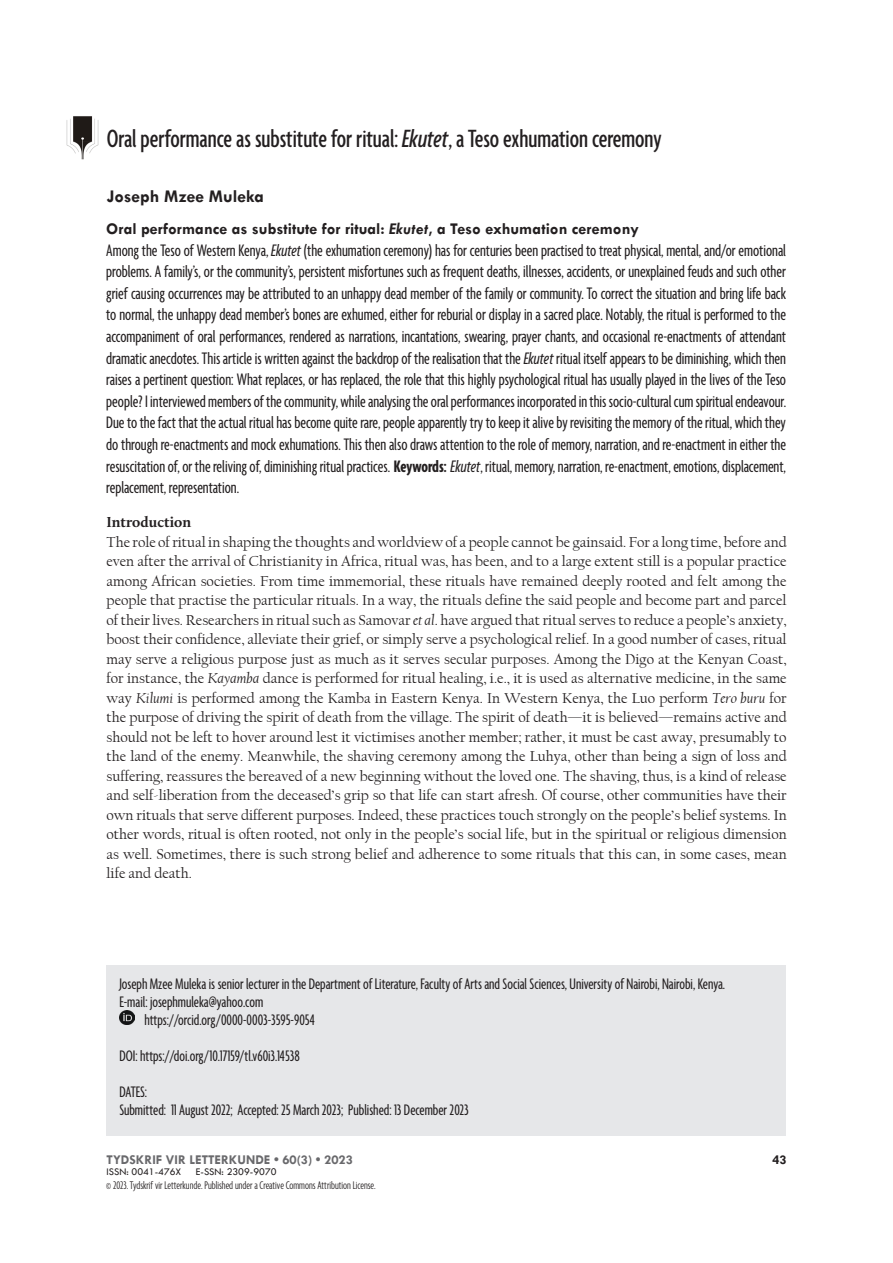
<style>
.page{position:relative;width:893px;height:1263px;background:#fff}
.page>*{position:absolute;margin:0;border:0;box-sizing:border-box;transform-origin:0 0}
.t1{font:500 extra-condensed 27px "Agenda";color:#231f20}
.Abstract{font:extra-condensed 18px/21.6px "Agenda";color:#231f20;text-align:justify}
.Heading_1{font:700 18px "Tw Cen";color:#231f20}
.Bio{font:extra-condensed 16.5px "Agenda";color:#231f20}
.Abstract-2{font:700 16.5px "Tw Cen";color:#231f20}
.blok_paragraaf{font:15px/19.5px "Californian FB";color:#231f20;text-align:justify}
.blok_paragraaf-2{font:700 15px "Calluna";color:#231f20}
.t2{font:700 13.5px "Tw Cen";color:#69696c}
.t3{font:700 13.5px "Tw Cen";color:#231f20}
.Bio-2{font:300 extra-condensed 12px "Agenda";color:#231f20}
.t4{font:10.5px "Tw Cen";color:#231f20}
.s1{font-family:"Agenda Medium Extra Cond";font-weight:400;font-style:italic;font-stretch:normal}
.s2{font-style:italic}
.s3{font-family:"Agenda Regular Extra Cond";font-style:italic;font-stretch:normal}
.s4{font-weight:700}
</style>
<div class="page">
<div style="left:107px;top:965px;width:679px;height:170px;background:#e6e7e9"></div>
<img style="left:120px;top:1010px;width:14px;height:15px">
<img style="left:66px;top:116px;width:33px;height:43px">
<p class="t1" style="left:107px;top:124px;width:556px">Oral performance as substitute for ritual: <span class="s1">Ekutet</span>, a Teso exhumation ceremony</p>
<p class="Heading_1" style="left:107px;top:186px;width:159px">Joseph Mzee Muleka</p>
<p class="Abstract-2" style="left:106px;top:219px;width:534px">Oral performance as substitute for ritual: <span class="s2">Ekutet</span>, a Teso exhumation ceremony</p>
<p class="Abstract" style="left:106px;top:240px;width:681px">Among the Teso of Western Kenya, <span class="s3">Ekutet</span> (the exhumation ceremony) has for centuries been practised to treat physical, mental, and/or emotional problems. A family’s, or the community’s, persistent misfortunes such as frequent deaths, illnesses, accidents, or unexplained feuds and such other grief causing occurrences may be attributed to an unhappy dead member of the family or community. To correct the situation and bring life back to normal, the unhappy dead member’s bones are exhumed, either for reburial or display in a sacred place. Notably, the ritual is performed to the accompaniment of oral performances, rendered as narrations, incantations, swearing, prayer chants, and occasional re-enactments of attendant dramatic anecdotes. This article is written against the backdrop of the realisation that the <span class="s3">Ekutet</span> ritual itself appears to be diminishing, which then raises a pertinent question: What replaces, or has replaced, the role that this highly psychological ritual has usually played in the lives of the Teso people? I interviewed members of the community, while analysing the oral performances incorporated in this socio-cultural cum spiritual endeavour.<br>Due to the fact that the actual ritual has become quite rare, people apparently try to keep it alive by revisiting the memory of the ritual, which they do through re-enactments and mock exhumations. This then also draws attention to the role of memory, narration, and re-enactment in either the resuscitation of, or the reliving of, diminishing ritual practices. <span class="s4">Keywords:</span> <span class="s3">Ekutet</span>, ritual, memory, narration, re-enactment, emotions, displacement, replacement, representation.</p>
<p class="blok_paragraaf-2" style="left:107px;top:513px;width:86px">Introduction</p>
<p class="blok_paragraaf" style="left:107px;top:532px;width:682px">The role of ritual in shaping the thoughts and worldview of a people cannot be gainsaid. For a long time, before and even after the arrival of Christianity in Africa, ritual was, has been, and to a large extent still is a popular practice among African societies. From time immemorial, these rituals have remained deeply rooted and felt among the people that practise the particular rituals. In a way, the rituals define the said people and become part and parcel of their lives. Researchers in ritual such as Samovar <span class="s2">et al</span>. have argued that ritual serves to reduce a people’s anxiety, boost their confidence, alleviate their grief, or simply serve a psychological relief. In a good number of cases, ritual may serve a religious purpose just as much as it serves secular purposes. Among the Digo at the Kenyan Coast, for instance, the <span class="s2">Kayamba</span> dance is performed for ritual healing, i.e., it is used as alternative medicine, in the same way <span class="s2">Kilumi</span> is performed among the Kamba in Eastern Kenya. In Western Kenya, the Luo perform <span class="s2">Tero buru</span> for the purpose of driving the spirit of death from the village. The spirit of death—it is believed—remains active and should not be left to hover around lest it victimises another member; rather, it must be cast away, presumably to the land of the enemy. Meanwhile, the shaving ceremony among the Luhya, other than being a sign of loss and suffering, reassures the bereaved of a new beginning without the loved one. The shaving, thus, is a kind of release and self-liberation from the deceased’s grip so that life can start afresh. Of course, other communities have their own rituals that serve different purposes. Indeed, these practices touch strongly on the people’s belief systems. In other words, ritual is often rooted, not only in the people’s social life, but in the spiritual or religious dimension as well. Sometimes, there is such strong belief and adherence to some rituals that this can, in some cases, mean life and death.</p>
<p class="Bio" style="left:119px;top:974px;width:607px">Joseph Mzee Muleka is senior lecturer in the Department of Literature, Faculty of Arts and Social Sciences, University of Nairobi, Nairobi, Kenya.</p>
<p class="Bio" style="left:119px;top:992px;width:145px">E-mail: josephmuleka@yahoo.com</p>
<p class="Bio" style="left:144px;top:1010px;width:172px">https://orcid.org/0000-0003-3595-9054</p>
<p class="Bio" style="left:119px;top:1046px;width:182px">DOI: https://doi.org/10.17159/tl.v60i3.14538</p>
<p class="Bio" style="left:119px;top:1082px;width:29px">DATES:</p>
<p class="Bio" style="left:119px;top:1100px;width:351px">Submitted: 11 August 2022; Accepted: 25 March 2023; Published: 13 December 2023</p>
<p class="t2" style="left:107px;top:1152px;width:248px">TYDSKRIF VIR LETTERKUNDE • 60(3) • 2023</p>
<p class="t4" style="left:107px;top:1166px;width:76px">ISSN: 0041-476X</p>
<p class="t4" style="left:196px;top:1166px;width:82px">E-SSN: 2309-9070</p>
<p class="Bio-2" style="left:106px;top:1179px;width:271px">© 2023. Tydskrif vir Letterkunde. Published under a Creative Commons Attribution License.</p>
<p class="t3" style="left:772px;top:1152px;width:16px">43</p>
</div>
